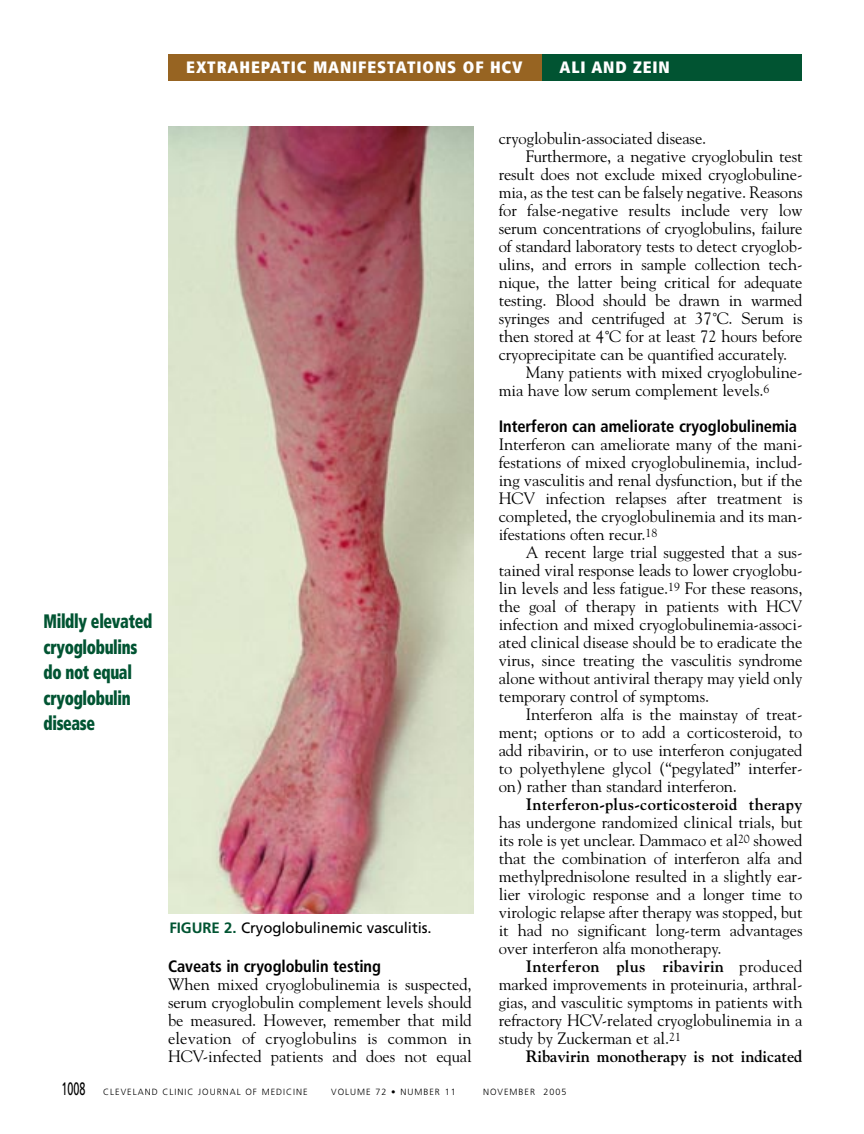
<style>
.page{position:relative;width:864px;height:1134px;background:#fff}
.page>*{position:absolute;margin:0;border:0;box-sizing:border-box;transform-origin:0 0}
.t1{font:900 condensed 19.5px/25.5px "Frutiger";letter-spacing:-.02em;color:#015432;scale:.8 1}
.t2{font:16.5px/18px "Goudy";letter-spacing:-.005em;color:#000;text-align:justify}
.t3{font:700 condensed 16.5px "Frutiger";letter-spacing:-.005em;color:#000}
.t4{font:900 condensed 16.5px "Frutiger";letter-spacing:.05em;color:#fff}
.t5{font:700 16.5px "Goudy";letter-spacing:.015em;color:#000}
.t6{font:700 16.5px "Goudy";letter-spacing:-.005em;color:#000}
.t7{font:15px "Frutiger";letter-spacing:-.005em;color:#000}
.t8{font:300 9px "Frutiger";letter-spacing:.11em;color:#000}
.s1{font-weight:700;color:#015432}
.s2{font-weight:700}
.s3{font-weight:400;font-size:18px}
</style>
<div class="page">
<img style="left:168px;top:126px;width:306px;height:788px">
<div style="left:541px;top:54px;width:261px;height:27px;background:#015432"></div>
<div style="left:168px;top:54px;width:374px;height:27px;background:#976422"></div>
<p class="t4" style="left:186px;top:61px;width:338px">EXTRAHEPATIC MANIFESTATIONS OF HCV</p>
<p class="t4" style="left:560px;top:61px;width:112px">ALI AND ZEIN</p>
<p class="t1" style="left:44px;top:610px;width:137px">Mildly elevated cryoglobulins do not equal cryoglobulin disease</p>
<p class="t7" style="left:170px;top:921px;width:264px"><span class="s1">FIGURE 2.</span> Cryoglobulinemic vasculitis.</p>
<p class="t3" style="left:168px;top:960px;width:214px">Caveats in cryoglobulin testing</p>
<p class="t2" style="left:168px;top:977px;width:305px">When mixed cryoglobulinemia is suspected, serum cryoglobulin complement levels should be measured. However, remember that mild elevation of cryoglobulins is common in HCV-infected patients and does not equal</p>
<p class="t2" style="left:499px;top:131px;width:209px">cryoglobulin-associated disease.</p>
<p class="t2" style="left:526px;top:149px;width:278px">Furthermore, a negative cryoglobulin test</p>
<p class="t2" style="left:499px;top:167px;width:305px">result does not exclude mixed cryoglobuline-</p>
<p class="t2" style="left:499px;top:185px;width:305px">mia, as the test can be falsely negative. Reasons</p>
<p class="t2" style="left:499px;top:203px;width:305px">for false-negative results include very low</p>
<p class="t2" style="left:499px;top:221px;width:305px">serum concentrations of cryoglobulins, failure</p>
<p class="t2" style="left:499px;top:239px;width:305px">of standard laboratory tests to detect cryoglob-</p>
<p class="t2" style="left:499px;top:257px;width:305px">ulins, and errors in sample collection tech-</p>
<p class="t2" style="left:499px;top:275px;width:305px">nique, the latter being critical for adequate</p>
<p class="t2" style="left:499px;top:293px;width:305px">testing. Blood should be drawn in warmed</p>
<p class="t2" style="left:499px;top:311px;width:305px">syringes and centrifuged at 37˚C. Serum is</p>
<p class="t2" style="left:499px;top:329px;width:305px">then stored at 4˚C for at least 72 hours before</p>
<p class="t2" style="left:499px;top:347px;width:290px">cryoprecipitate can be quantified accurately.</p>
<p class="t2" style="left:526px;top:365px;width:278px">Many patients with mixed cryoglobuline-</p>
<p class="t2" style="left:499px;top:383px;width:272px">mia have low serum complement levels.<sup>6</sup></p>
<p class="t3" style="left:499px;top:420px;width:300px">Interferon can ameliorate cryoglobulinemia</p>
<p class="t2" style="left:499px;top:437px;width:305px">Interferon can ameliorate many of the mani&shy;festations of mixed cryoglobulinemia, includ&shy;ing vasculitis and renal dysfunction, but if the HCV infection relapses after treatment is completed, the cryoglobulinemia and its man&shy;ifestations often recur.<sup>18</sup></p>
<p class="t2" style="left:499px;top:545px;width:305px;text-indent:27px">A recent large trial suggested that a sus&shy;tained viral response leads to lower cryoglobu&shy;lin levels and less fatigue.<sup>19</sup> For these reasons, the goal of therapy in patients with HCV infection and mixed cryoglobulinemia-associ&shy;ated clinical disease should be to eradicate the virus, since treating the vasculitis syndrome alone without antiviral therapy may yield only temporary control of symptoms.</p>
<p class="t2" style="left:499px;top:707px;width:305px;text-indent:27px">Interferon alfa is the mainstay of treat&shy;ment; options or to add a corticosteroid, to add ribavirin, or to use interferon conjugated to polyethylene glycol (“pegylated” interfer&shy;on) rather than standard interferon.</p>
<p class="t5" style="left:526px;top:798px;width:278px">Interferon-plus-corticosteroid therapy</p>
<p class="t2" style="left:499px;top:815px;width:305px">has undergone randomized clinical trials, but its role is yet unclear. Dammaco et al<sup>20</sup> showed that the combination of interferon alfa and methylprednisolone resulted in a slightly ear&shy;lier virologic response and a longer time to virologic relapse after therapy was stopped, but it had no significant long-term advantages over interferon alfa monotherapy.</p>
<p class="t2" style="left:499px;top:959px;width:305px;text-indent:27px"><span class="s2">Interferon plus ribavirin</span> produced marked improvements in proteinuria, arthral&shy;gias, and vasculitic symptoms in patients with refractory HCV-related cryoglobulinemia in a study by Zuckerman et al.<sup>21</sup></p>
<p class="t6" style="left:526px;top:1050px;width:278px">Ribavirin monotherapy is not indicated</p>
<p class="t8" style="left:62px;top:1088px;width:248px"><span class="s3">1008</span> CLEVELAND CLINIC JOURNAL OF MEDICINE</p>
<p class="t8" style="left:331px;top:1088px;width:126px">VOLUME 72 • NUMBER 11</p>
<p class="t8" style="left:483px;top:1088px;width:85px">NOVEMBER 2005</p>
</div>
